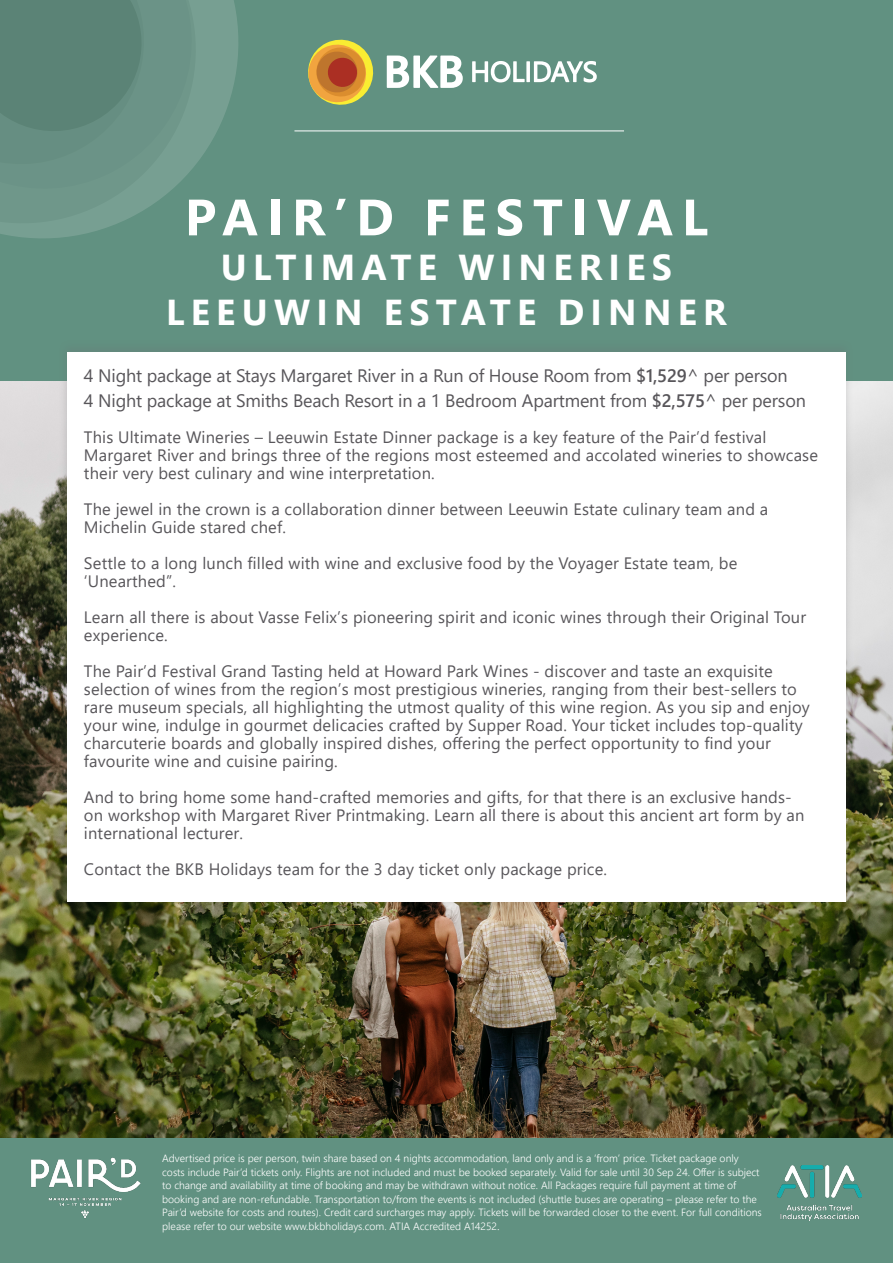
<style>
.page{position:relative;width:893px;height:1263px;background:#fff}
.page>*{position:absolute;margin:0;border:0;box-sizing:border-box;transform-origin:0 0}
.t1{font:700 51px "Segoe UI";letter-spacing:.175em;color:#fff}
.t2{font:700 48px "Segoe UI";letter-spacing:.01em;color:#fff}
.t3{font:700 36px/45px "Segoe UI";letter-spacing:.175em;color:#fff;text-align:center}
.t4{font:18px/25.5px "Segoe UI";letter-spacing:-.01em;color:#58565a}
.t5{font:16.5px/18px "Segoe UI";letter-spacing:.01em;color:#58565a}
.t6{font:300 10.5px/13.5px "Segoe UI";color:#fff}
.s1{font-weight:600}
.s2{font-size:12px}
</style>
<div class="page">
<img style="left:0;top:380px;width:893px;height:759px">
<div style="left:0;top:0;width:893px;height:380px;background:#619181"></div>
<svg style="left:220px;top:0;width:18px;height:124px;fill:#779f92"></svg>
<svg style="left:0;top:0;width:220px;height:238px;fill:#6f978a"></svg>
<svg style="left:0;top:0;width:213px;height:210px"></svg>
<div style="left:59px;top:339px;width:794px;height:566px;background:#6d6e71;opacity:.25"></div>
<div style="left:67px;top:352px;width:778px;height:549px;background:#fff"></div>
<hr style="left:294px;top:131px;width:330px;height:1px;background:#fff">
<svg style="left:387px;top:56px;width:76px;height:32px"></svg>
<svg style="left:472px;top:61px;width:53px;height:21px"></svg>
<svg style="left:526px;top:61px;width:4px;height:21px"></svg>
<svg style="left:534px;top:61px;width:63px;height:21px"></svg>
<svg style="left:308px;top:40px;width:66px;height:65px"></svg>
<div style="left:0;top:1139px;width:893px;height:124px;background:#619181"></div>
<img style="left:777px;top:1165px;width:85px;height:56px">
<img style="left:31px;top:1157px;width:110px;height:61px">
<h2 class="t2" style="left:47px;top:146px;width:309px">STAY &amp; SWIM</h2>
<h1 class="t1" style="left:185px;top:169px;width:525px">PAIR’D FESTIVAL</h1>
<h3 class="t3" style="left:166px;top:242px;width:562px">ULTIMATE WINERIES<br>LEEUWIN ESTATE DINNER</h3>
<p class="t4" style="left:84px;top:361px;width:723px">4 Night package at Stays Margaret River in a Run of House Room from <span class="s1">$1,529</span>^ per person<br>4 Night package at Smiths Beach Resort in a 1 Bedroom Apartment from <span class="s1">$2,575</span>^ per person</p>
<p class="t5" style="left:84px;top:427px;width:736px">This Ultimate Wineries – Leeuwin Estate Dinner package is a key feature of the Pair’d festival<br>Margaret River and brings three of the regions most esteemed and accolated wineries to showcase their very best culinary and wine interpretation.</p>
<p class="t5" style="left:84px;top:499px;width:686px">The jewel in the crown is a collaboration dinner between Leeuwin Estate culinary team and a<br>Michelin Guide stared chef.</p>
<p class="t5" style="left:84px;top:553px;width:655px">Settle to a long lunch filled with wine and exclusive food by the Voyager Estate team, be ‘Unearthed”.</p>
<p class="t5" style="left:84px;top:607px;width:724px">Learn all there is about Vasse Felix’s pioneering spirit and iconic wines through their Original Tour experience.</p>
<p class="t5" style="left:84px;top:661px;width:727px">The Pair’d Festival Grand Tasting held at Howard Park Wines - discover and taste an exquisite selection of wines from the region’s most prestigious wineries, ranging from their best-sellers to rare museum specials, all highlighting the utmost quality of this wine region. As you sip and enjoy your wine, indulge in gourmet delicacies crafted by Supper Road. Your ticket includes top-quality charcuterie boards and globally inspired dishes, offering the perfect opportunity to find your favourite wine and cuisine pairing.</p>
<p class="t5" style="left:84px;top:787px;width:722px">And to bring home some hand-crafted memories and gifts, for that there is an exclusive hands&shy;on workshop with Margaret River Printmaking. Learn all there is about this ancient art form by an international lecturer.</p>
<p class="t5" style="left:84px;top:859px;width:525px">Contact the BKB Holidays team for the 3 day ticket only package price.</p>
<p class="t6" style="left:162px;top:1151px;width:601px">Advertised price is per person, twin share based on 4 nights accommodation, land only and is a ‘from’ price. Ticket package only costs include Pair’d tickets only. Flights are not included and must be booked separately. Valid for sale until 30 Sep 24. Offer is subject to change and availability at time of booking and may be withdrawn without notice. All Packages require full payment at time of booking and are non-refundable. Transportation to/from the events is not included (shuttle buses are operating – please refer to the Pair’d website for costs and routes). Credit card surcharges may apply. Tickets will be forwarded closer to the event. For full conditions please refer to our website www.bkbholidays.com. ATIA Accredited A14252<span class="s2">.</span></p>
</div>
